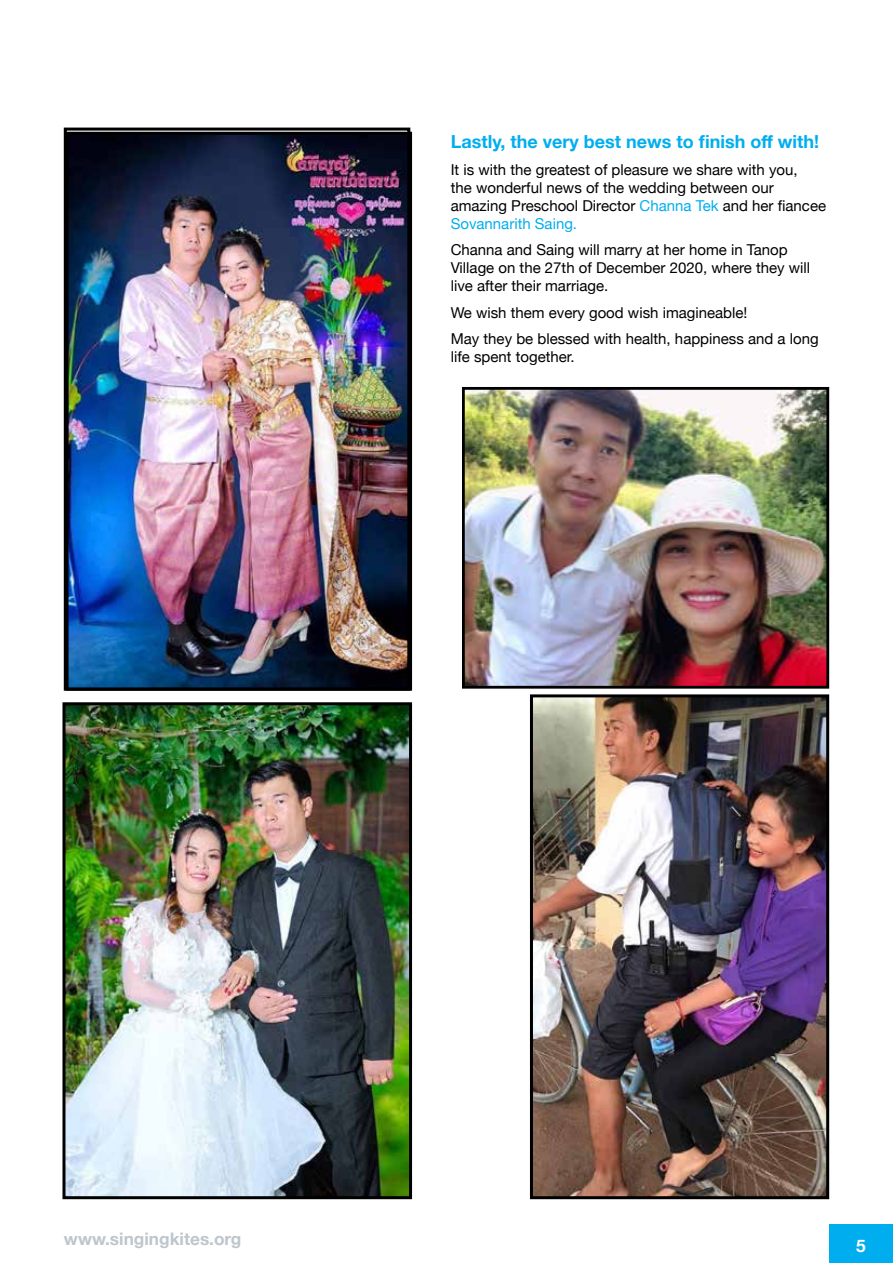
<style>
.page{position:relative;width:893px;height:1263px;background:#fff}
.page>*{position:absolute;margin:0;border:0;box-sizing:border-box;transform-origin:0 0}
.t1{font:700 18px "Helvetica Neue";color:#00aeef}
.t2{font:700 17.25px "Helvetica Neue";color:#bdc6cc}
.t3{font:700 17.25px "Helvetica Neue";color:#fff}
.t4{font:15px/18px "Helvetica Neue";color:#000}
.s1{color:#00aeef}
</style>
<div class="page">
<div style="left:829px;top:1225px;width:64px;height:38px;background:#00aeef"></div>
<img style="left:69px;top:136px;width:337px;height:551px">
<img style="left:466px;top:391px;width:359px;height:294px">
<div style="left:462px;top:387px;width:367px;height:302px;border:3px solid #000"></div>
<div style="left:64px;top:128px;width:346px;height:563px;border:3px solid #000"></div>
<img style="left:534px;top:698px;width:291px;height:497px">
<div style="left:530px;top:694px;width:299px;height:505px;border:3px solid #000"></div>
<img style="left:66px;top:706px;width:342px;height:489px">
<div style="left:62px;top:702px;width:350px;height:497px;border:3px solid #000"></div>
<p class="t1" style="left:451px;top:128px;width:370px">Lastly, the very best news to finish off with!</p>
<p class="t4" style="left:451px;top:161px;width:377px">It is with the greatest of pleasure we share with you,<br>the wonderful news of the wedding between our amazing Preschool Director <span class="s1">Channa Tek</span> and her fiancee <span class="s1">Sovannarith Saing.</span></p>
<p class="t4" style="left:451px;top:242px;width:361px">Channa and Saing will marry at her home in Tanop<br>Village on the 27th of December 2020, where they will live after their marriage.</p>
<p class="t4" style="left:451px;top:300px;width:369px;line-height:26.5px">We wish them every good wish imagineable!<br>May they be blessed with health, happiness and a long</p>
<p class="t4" style="left:451px;top:349px;width:125px">life spent together.</p>
<p class="t2" style="left:64px;top:1225px;width:179px">www.singingkites.org</p>
<p class="t3" style="left:856px;top:1232px;width:11px">5</p>
</div>
